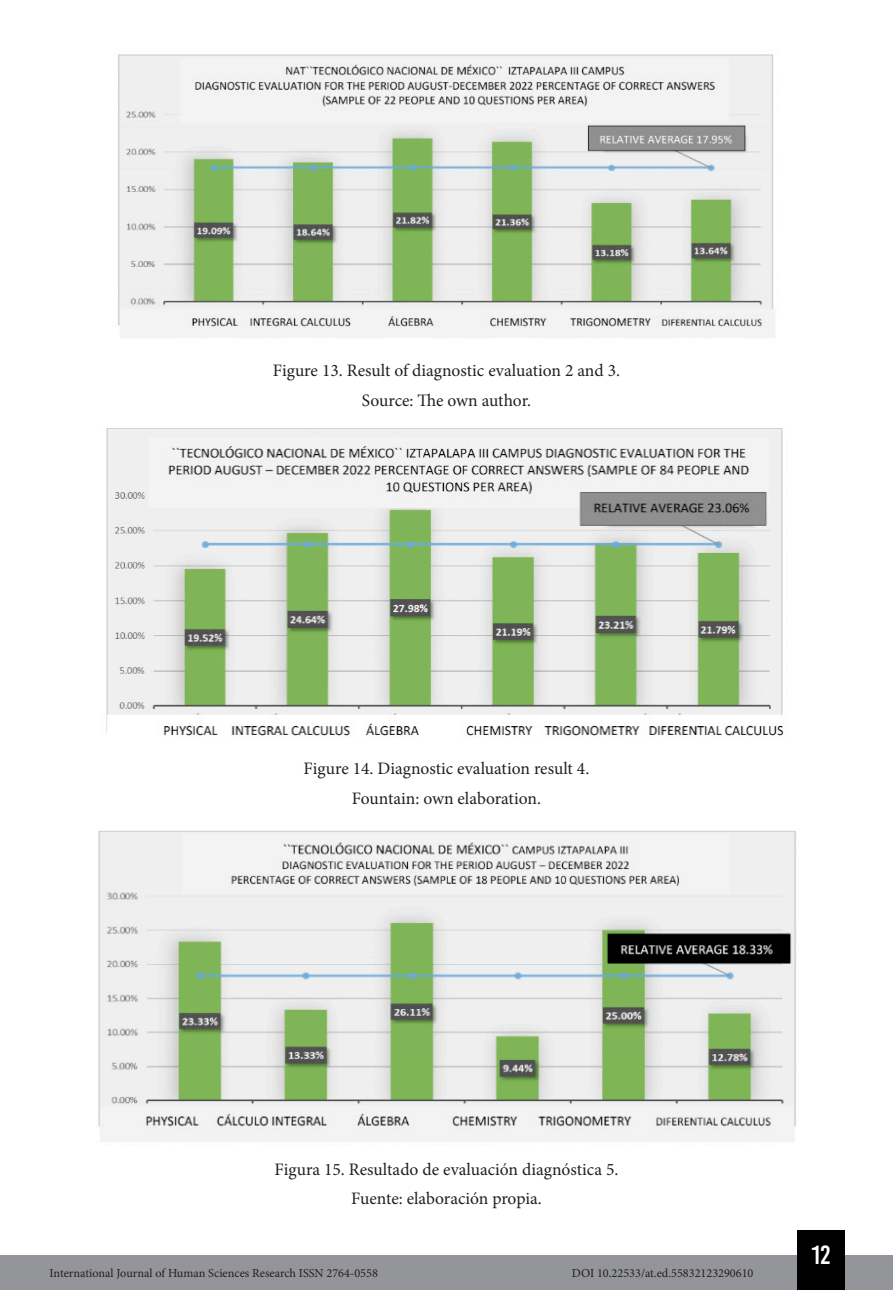
<style>
.page{position:relative;width:893px;height:1290px;background:#fff}
.page>*{position:absolute;margin:0;border:0;box-sizing:border-box;transform-origin:0 0}
.t1{font:26.25px "Bebas Kai";color:#fff}
.t2{font:17.5px/29.4px "Minion Pro";color:#231f20;text-align:center}
.t3{font:12.25px "Minion Pro";color:#231f20}
</style>
<div class="page">
<div style="left:0;top:1255px;width:893px;height:35px;background:#939598"></div>
<div style="left:797px;top:1230px;width:48px;height:60px;background:#000"></div>
<img style="left:118px;top:54px;width:657px;height:284px">
<img style="left:106px;top:429px;width:678px;height:307px">
<img style="left:98px;top:830px;width:698px;height:312px">
<p class="t2" style="left:273px;top:356px;width:349px">Figure 13. Result of diagnostic evaluation 2 and 3.<br>Source: The own author.</p>
<p class="t2" style="left:304px;top:754px;width:287px">Figure 14. Diagnostic evaluation result 4.<br>Fountain: own elaboration.</p>
<p class="t2" style="left:275px;top:1154px;width:345px">Figura 15. Resultado de evaluación diagnóstica 5.<br>Fuente: elaboración propia.</p>
<p class="t3" style="left:50px;top:1265px;width:330px">International Journal of Human Sciences Research ISSN 2764-0558</p>
<p class="t3" style="left:572px;top:1265px;width:183px">DOI 10.22533/at.ed.55832123290610</p>
<h1 class="t1" style="left:812px;top:1241px;width:20px">12</h1>
</div>
